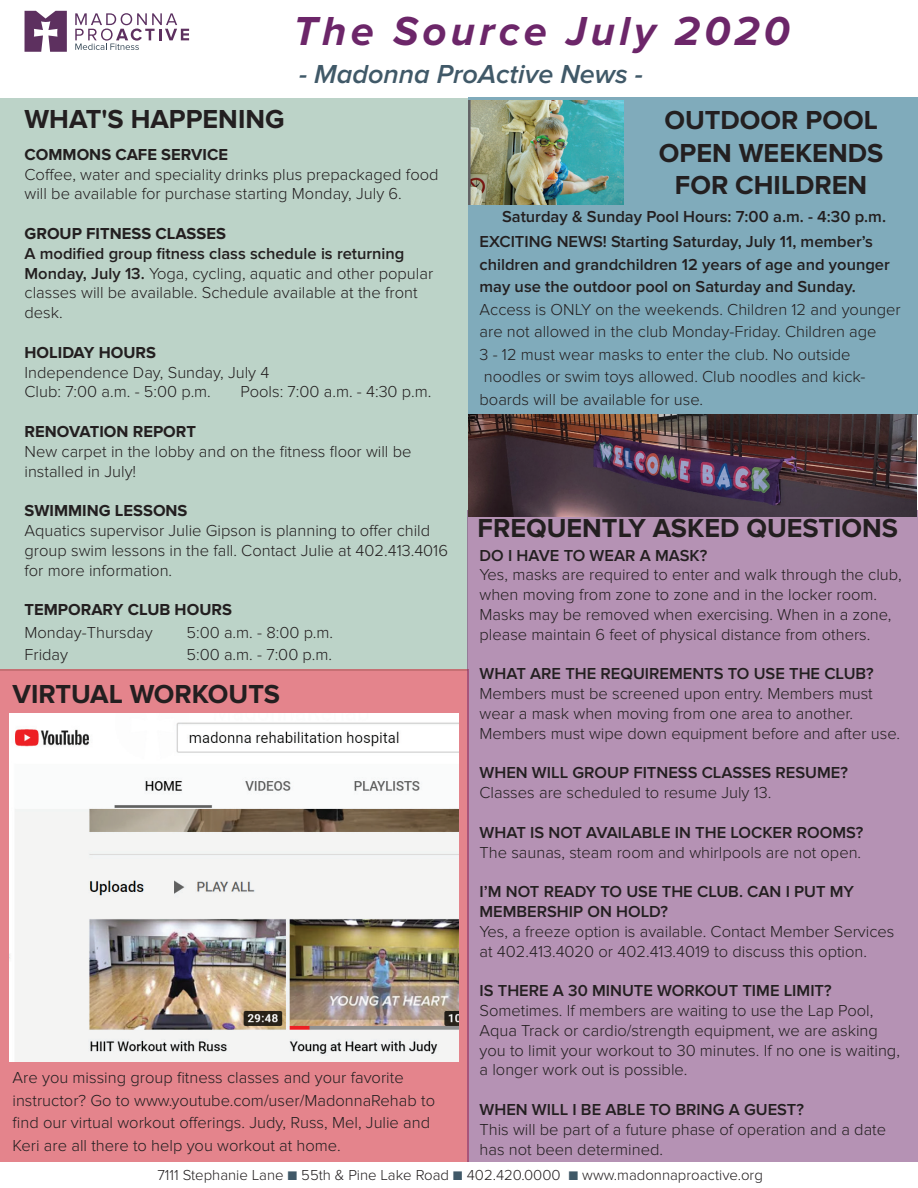
<style>
.page{position:relative;width:918px;height:1188px;background:#fff}
.page>*{position:absolute;margin:0;border:0;box-sizing:border-box;transform-origin:0 0}
.t1{font:italic 700 42px "Proxima Nova";letter-spacing:.1em;color:#6c2669}
.t2{font:700 27px/32.4px "Proxima Nova";color:#231f20;text-align:center}
.t3{font:italic 600 27px "Proxima Nova";color:#405968}
.t4{font:300 16.5px/19.8px "Proxima Nova";color:#231f20}
.t5{font:600 16.5px/22.5px "Proxima Nova";color:#231f20}
.t6{font:700 16.5px "Proxima Nova";color:#231f20}
.t7{font:300 15px "Proxima Nova";color:#231f20}
.s1{font-weight:600}
.s2{color:#405968}
</style>
<div class="page">
<div style="left:0;top:98px;width:468px;height:572px;background:#bcd3c8"></div>
<div style="left:468px;top:97px;width:450px;height:318px;background:#80abbb"></div>
<svg style="left:25px;top:11px;width:42px;height:41px"></svg>
<svg style="left:75px;top:13px;width:114px;height:37px"></svg>
<div style="left:0;top:670px;width:469px;height:492px;background:#e4848c"></div>
<img style="left:9px;top:714px;width:449px;height:348px">
<div style="left:468px;top:510px;width:450px;height:652px;background:#b592b4"></div>
<img style="left:469px;top:100px;width:154px;height:104px">
<img style="left:469px;top:415px;width:448px;height:101px">
<h1 class="t1" style="left:294px;top:8px;width:498px">The Source July 2020</h1>
<h2 class="t3" style="left:299px;top:59px;width:345px">- Madonna ProActive News -</h2>
<h2 class="t2" style="left:25px;top:103px;width:262px">WHAT'S HAPPENING</h2>
<p class="t6" style="left:25px;top:145px;width:205px">COMMONS CAFE SERVICE</p>
<p class="t4" style="left:25px;top:164px;width:416px">Coffee, water and speciality drinks plus prepackaged food will be available for purchase starting Monday, July 6.</p>
<p class="t6" style="left:25px;top:224px;width:203px">GROUP FITNESS CLASSES</p>
<p class="t4" style="left:25px;top:244px;width:410px"><span class="s1">A modified group fitness class schedule is returning Monday, July 13.</span> Yoga, cycling, aquatic and other popular classes will be available. Schedule available at the front desk.</p>
<p class="t6" style="left:25px;top:343px;width:133px">HOLIDAY HOURS</p>
<p class="t4" style="left:25px;top:362px;width:246px">Independence Day, Sunday, July 4<br>Club: 7:00 a.m. - 5:00 p.m.</p>
<p class="t4" style="left:241px;top:382px;width:192px">Pools: 7:00 a.m. - 4:30 p.m.</p>
<p class="t6" style="left:25px;top:422px;width:173px">RENOVATION REPORT</p>
<p class="t4" style="left:25px;top:442px;width:389px">New carpet in the lobby and on the fitness floor will be installed in July!</p>
<p class="t6" style="left:25px;top:501px;width:165px">SWIMMING LESSONS</p>
<p class="t4" style="left:25px;top:521px;width:425px">Aquatics supervisor Julie Gipson is planning to offer child group swim lessons in the fall. Contact Julie at 402.413.4016 for more information.</p>
<p class="t6" style="left:25px;top:600px;width:209px">TEMPORARY CLUB HOURS</p>
<p class="t4" style="left:25px;top:623px;width:130px">Monday-Thursday</p>
<p class="t4" style="left:187px;top:623px;width:148px">5:00 a.m. - 8:00 p.m.</p>
<p class="t4" style="left:25px;top:645px;width:45px">Friday</p>
<p class="t4" style="left:187px;top:645px;width:147px">5:00 a.m. - 7:00 p.m.</p>
<h2 class="t2" style="left:13px;top:678px;width:269px">VIRTUAL WORKOUTS</h2>
<p class="t4" style="left:13px;top:1067px;width:424px;line-height:22.5px">Are you missing group fitness classes and your favorite instructor? Go to www.youtube.com/user/MadonnaRehab to find our virtual workout offerings. Judy, Russ, Mel, Julie and Keri are all there to help you workout at home.</p>
<h2 class="t2" style="left:659px;top:105px;width:226px">OUTDOOR POOL<br>OPEN WEEKENDS<br>FOR CHILDREN</h2>
<p class="t5" style="left:502px;top:205px;width:386px">Saturday &amp; Sunday Pool Hours: 7:00 a.m. - 4:30 p.m.</p>
<p class="t5" style="left:480px;top:231px;width:412px">EXCITING NEWS! Starting Saturday, July 11, member’s children and grandchildren 12 years of age and younger may use the outdoor pool on Saturday and Sunday.</p>
<p class="t4" style="left:480px;top:298px;width:423px;line-height:22.5px">Access is ONLY on the weekends. Children 12 and younger are not allowed in the club Monday-Friday. Children age<br>3 - 12 must wear masks to enter the club. No outside noodles or swim toys allowed. Club noodles and kick&shy;boards will be available for use.</p>
<h2 class="t2" style="left:478px;top:512px;width:422px">FREQUENTLY ASKED QUESTIONS</h2>
<p class="t5" style="left:480px;top:544px;width:229px">DO I HAVE TO WEAR A MASK?</p>
<p class="t4" style="left:480px;top:565px;width:424px">Yes, masks are required to enter and walk through the club, when moving from zone to zone and in the locker room.<br>Masks may be removed when exercising. When in a zone, please maintain 6 feet of physical distance from others.</p>
<p class="t5" style="left:480px;top:663px;width:396px">WHAT ARE THE REQUIREMENTS TO USE THE CLUB?</p>
<p class="t4" style="left:480px;top:684px;width:422px">Members must be screened upon entry. Members must wear a mask when moving from one area to another.<br>Members must wipe down equipment before and after use.</p>
<p class="t5" style="left:480px;top:762px;width:370px">WHEN WILL GROUP FITNESS CLASSES RESUME?</p>
<p class="t4" style="left:480px;top:783px;width:293px">Classes are scheduled to resume July 13.</p>
<p class="t5" style="left:480px;top:821px;width:385px">WHAT IS NOT AVAILABLE IN THE LOCKER ROOMS?</p>
<p class="t4" style="left:480px;top:842px;width:383px">The saunas, steam room and whirlpools are not open.</p>
<p class="t5" style="left:480px;top:882px;width:376px;line-height:19.8px">I’M NOT READY TO USE THE CLUB. CAN I PUT MY<br>MEMBERSHIP ON HOLD?</p>
<p class="t4" style="left:480px;top:922px;width:417px">Yes, a freeze option is available. Contact Member Services at 402.413.4020 or 402.413.4019 to discuss this option.</p>
<p class="t5" style="left:480px;top:980px;width:354px">IS THERE A 30 MINUTE WORKOUT TIME LIMIT?</p>
<p class="t4" style="left:480px;top:1001px;width:422px">Sometimes. If members are waiting to use the Lap Pool, Aqua Track or cardio/strength equipment, we are asking you to limit your workout to 30 minutes. If no one is waiting, a longer work out is possible.</p>
<p class="t5" style="left:480px;top:1099px;width:326px">WHEN WILL I BE ABLE TO BRING A GUEST?</p>
<p class="t4" style="left:480px;top:1120px;width:408px">This will be part of a future phase of operation and a date has not been determined.</p>
<p class="t7" style="left:157px;top:1167px;width:607px">7111 Stephanie Lane <span class="s2">■</span> 55th &amp; Pine Lake Road <span class="s2">■</span> 402.420.0000 <span class="s2">■</span> www.madonnaproactive.org</p>
</div>
